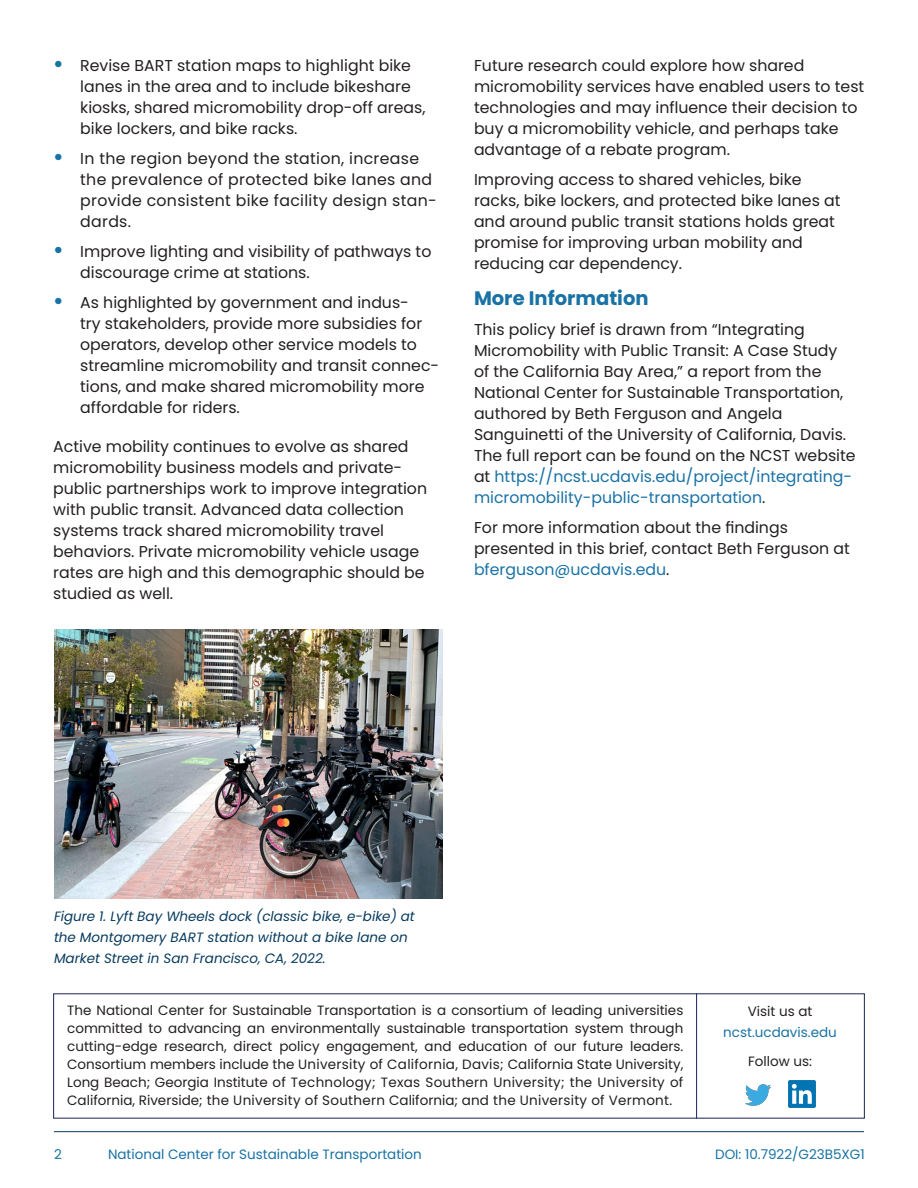
<style>
.page{position:relative;width:918px;height:1188px;background:#fff}
.page>*{position:absolute;margin:0;border:0;box-sizing:border-box;transform-origin:0 0}
.Headings{font:700 19.5px "Poppins";color:#1972a5}
.t1{font:15.75px/21px "Poppins";color:#231f20}
.t2{font:15.75px/21px "Poppins";letter-spacing:.02em;color:#231f20}
.Footer_Statement{font:13.5px/18px "Poppins";letter-spacing:.02em;color:#231f20;text-align:justify}
.figure_description{font:italic 13.5px/21px "Poppins";color:#083b5d}
.Footer_Statement-2{font:13.5px/21.6px "Poppins";color:#1972a5;text-align:center}
.Date{font:13.5px "Poppins";color:#1972a5}
.Footer_Statement-3{font:13.5px "Poppins";color:#231f20}
.s1{font-weight:700;font-size:21px;color:#1972a5}
.s2{color:#1972a5}
.s3{color:#231f20}
</style>
<div class="page">
<hr style="left:54px;top:1131px;width:810px;height:1px;background:#083b5d">
<hr style="left:696px;top:993px;width:1px;height:126px;background:#192555">
<img style="left:745px;top:1084px;width:26px;height:22px">
<img style="left:788px;top:1081px;width:27px;height:26px">
<img style="left:54px;top:630px;width:389px;height:269px">
<p class="t1" style="left:80px;top:55px;width:347px;text-indent:-27px"><span class="s1">•</span> Revise BART station maps to highlight bike lanes in the area and to include bikeshare kiosks, shared micromobility drop-off areas, bike lockers, and bike racks.</p>
<p class="t2" style="left:80px;top:148px;width:358px;text-indent:-27px"><span class="s1">•</span> In the region beyond the station, increase the prevalence of protected bike lanes and provide consistent bike facility design stan&shy;dards.</p>
<p class="t1" style="left:80px;top:241px;width:353px;text-indent:-27px"><span class="s1">•</span> Improve lighting and visibility of pathways to discourage crime at stations.</p>
<p class="t1" style="left:80px;top:292px;width:361px;text-indent:-27px"><span class="s1">•</span> As highlighted by government and indus-<br>try stakeholders, provide more subsidies for operators, develop other service models to streamline micromobility and transit connec&shy;tions, and make shared micromobility more affordable for riders.</p>
<p class="t1" style="left:53px;top:436px;width:375px">Active mobility continues to evolve as shared micromobility business models and private&shy;public partnerships work to improve integration with public transit. Advanced data collection systems track shared micromobility travel behaviors. Private micromobility vehicle usage rates are high and this demographic should be studied as well.</p>
<p class="t1" style="left:474px;top:55px;width:392px">Future research could explore how shared micromobility services have enabled users to test technologies and may influence their decision to buy a micromobility vehicle, and perhaps take advantage of a rebate program.</p>
<p class="t1" style="left:474px;top:169px;width:368px">Improving access to shared vehicles, bike racks, bike lockers, and protected bike lanes at and around public transit stations holds great promise for improving urban mobility and reducing car dependency.</p>
<p class="Headings" style="left:474px;top:287px;width:176px">More Information</p>
<p class="t1" style="left:474px;top:320px;width:383px">This policy brief is drawn from “Integrating Micromobility with Public Transit: A Case Study of the California Bay Area,” a report from the National Center for Sustainable Transportation, authored by Beth Ferguson and Angela Sanguinetti of the University of California, Davis.<br>The full report can be found on the NCST website at <span class="s2">https://ncst.ucdavis.edu/project/integrating&shy;micromobility-public-transportation</span>.</p>
<p class="t1" style="left:474px;top:518px;width:377px">For more information about the findings presented in this brief, contact Beth Ferguson at <span class="s2">bferguson@ucdavis.edu</span>.</p>
<p class="figure_description" style="left:54px;top:906px;width:362px">Figure 1. Lyft Bay Wheels dock (classic bike, e-bike) at the Montgomery BART station without a bike lane on<br>Market Street in San Francisco, CA, 2022.</p>
<p class="Footer_Statement" style="left:67px;top:1002px;width:618px">The National Center for Sustainable Transportation is a consortium of leading universities committed to advancing an environmentally sustainable transportation system through cutting-edge research, direct policy engagement, and education of our future leaders.<br>Consortium members include the University of California, Davis; California State University, Long Beach; Georgia Institute of Technology; Texas Southern University; the University of California, Riverside; the University of Southern California; and the University of Vermont.</p>
<p class="Footer_Statement-2" style="left:54px;top:1144px;width:9px">2</p>
<p class="Footer_Statement-2" style="left:108px;top:1144px;width:315px">National Center for Sustainable Transportation</p>
<p class="Footer_Statement-2" style="left:723px;top:1000px;width:115px"><span class="s3">Visit us at </span>ncst.ucdavis.edu</p>
<p class="Footer_Statement-3" style="left:748px;top:1053px;width:65px">Follow us:</p>
<p class="Date" style="left:715px;top:1146px;width:151px">DOI: 10.7922/G23B5XG1</p>
</div>
